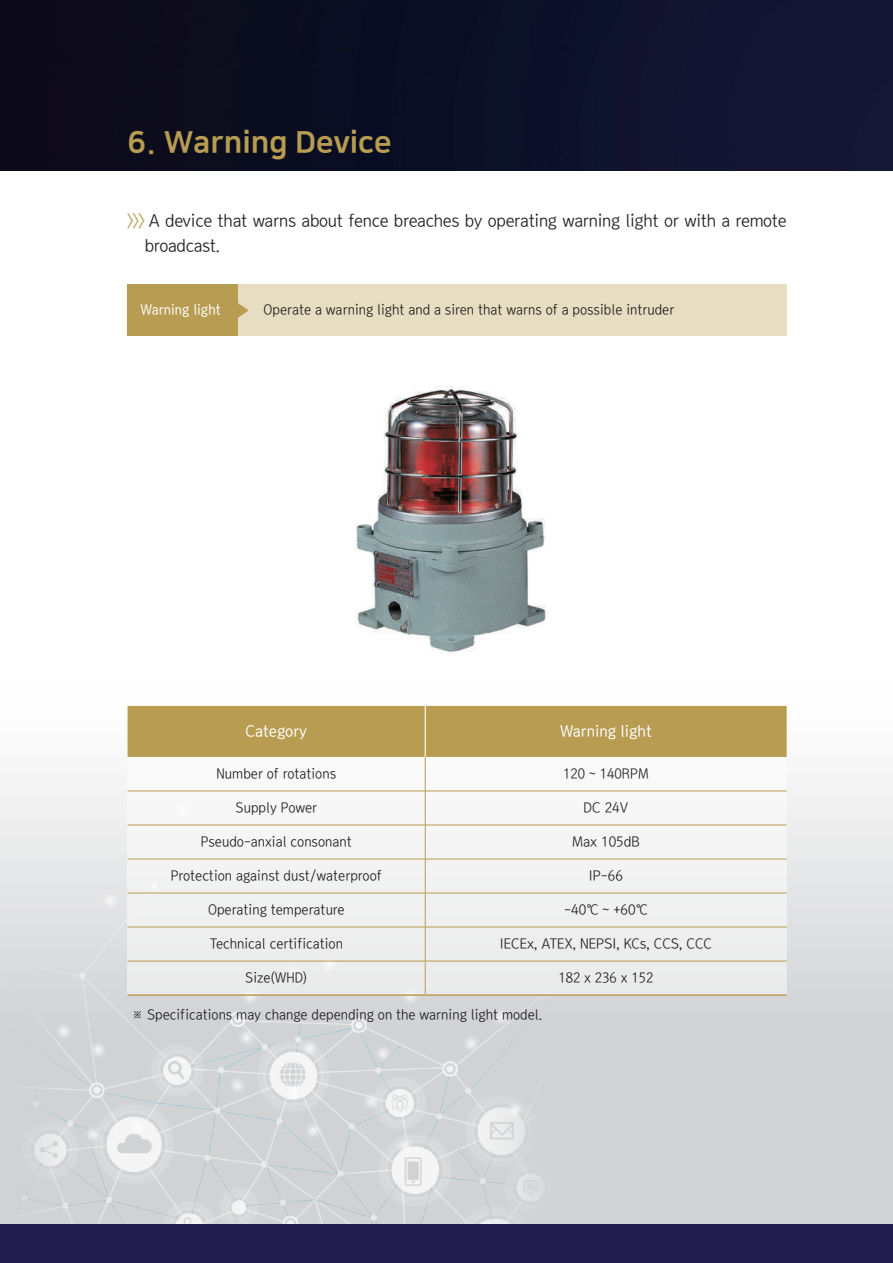
<style>
.page{position:relative;width:893px;height:1263px;background:#fff}
.page>*{position:absolute;margin:0;border:0;box-sizing:border-box;transform-origin:0 0}
.t1{font:30px "Nanum Square EB";color:#b79c52}
.t2{font:16.5px/25.5px "Korean GD12 R";letter-spacing:-.02em;color:#231f20}
.t3{font:15px "Korean GD13 R";color:#fff}
.t4{font:13.5px "Korean GD12 R";color:#231f20}
.t5{font:13.5px "Korean GD13 R";color:#fff}
.s1{color:#b79c52}
</style>
<div class="page">
<img style="left:0;top:0;width:893px;height:170px">
<div style="left:0;top:680px;width:893px;height:583px;background:linear-gradient(to bottom,#fdfdfd,#bfc1c4)"></div>
<img style="left:0;top:680px;width:787px;height:545px">
<hr style="left:892px;top:680px;width:1px;height:583px;background:#d1d2d4">
<div style="left:128px;top:706px;width:659px;height:289px;background:#f2f2f3"></div>
<div style="left:0;top:1225px;width:893px;height:38px;background:#221f50"></div>
<div style="left:128px;top:285px;width:110px;height:51px;background:#b79c52"></div>
<div style="left:238px;top:285px;width:549px;height:51px;background:#e7ddc0"></div>
<svg style="left:238px;top:303px;width:11px;height:15px"></svg>
<div style="left:128px;top:706px;width:659px;height:51px;background:#b79c52"></div>
<hr style="left:128px;top:994px;width:297px;height:2px;background:#b79c52">
<hr style="left:425px;top:994px;width:362px;height:2px;background:#b79c52">
<hr style="left:425px;top:706px;width:1px;height:51px;background:#fff">
<hr style="left:425px;top:757px;width:1px;height:34px;background:#b79c52">
<hr style="left:425px;top:791px;width:1px;height:34px;background:#b79c52">
<hr style="left:425px;top:825px;width:1px;height:34px;background:#b79c52">
<hr style="left:425px;top:859px;width:1px;height:34px;background:#b79c52">
<hr style="left:425px;top:893px;width:1px;height:34px;background:#b79c52">
<hr style="left:425px;top:927px;width:1px;height:34px;background:#b79c52">
<hr style="left:425px;top:961px;width:1px;height:33px;background:#b79c52">
<hr style="left:128px;top:791px;width:297px;height:1px;background:#b79c52">
<hr style="left:425px;top:791px;width:362px;height:1px;background:#b79c52">
<hr style="left:128px;top:825px;width:297px;height:1px;background:#b79c52">
<hr style="left:425px;top:825px;width:362px;height:1px;background:#b79c52">
<hr style="left:128px;top:859px;width:297px;height:1px;background:#b79c52">
<hr style="left:425px;top:859px;width:362px;height:1px;background:#b79c52">
<hr style="left:128px;top:893px;width:297px;height:1px;background:#b79c52">
<hr style="left:425px;top:893px;width:362px;height:1px;background:#b79c52">
<hr style="left:128px;top:927px;width:297px;height:1px;background:#b79c52">
<hr style="left:425px;top:927px;width:362px;height:1px;background:#b79c52">
<hr style="left:128px;top:961px;width:297px;height:1px;background:#b79c52">
<hr style="left:425px;top:961px;width:362px;height:1px;background:#b79c52">
<img style="left:354px;top:386px;width:192px;height:270px">
<h1 class="t1" style="left:128px;top:126px;width:265px">6. Warning Device</h1>
<p class="t2" style="left:145px;top:208px;width:643px;text-indent:-17px"><span class="s1">&gt;&gt;&gt;</span> A device that warns about fence breaches by operating warning light or with a remote broadcast.</p>
<p class="t5" style="left:141px;top:303px;width:82px">Warning light</p>
<p class="t4" style="left:264px;top:303px;width:412px">Operate a warning light and a siren that warns of a possible intruder</p>
<p class="t3" style="left:246px;top:723px;width:63px">Category</p>
<p class="t3" style="left:560px;top:723px;width:93px">Warning light</p>
<p class="t4" style="left:217px;top:767px;width:121px">Number of rotations</p>
<p class="t4" style="left:563px;top:767px;width:87px">120 ~ 140RPM</p>
<p class="t4" style="left:236px;top:801px;width:83px">Supply Power</p>
<p class="t4" style="left:583px;top:801px;width:46px">DC 24V</p>
<p class="t4" style="left:201px;top:835px;width:153px">Pseudo-anxial consonant</p>
<p class="t4" style="left:572px;top:835px;width:69px">Max 105dB</p>
<p class="t4" style="left:171px;top:869px;width:212px">Protection against dust/waterproof</p>
<p class="t4" style="left:589px;top:869px;width:36px">IP-66</p>
<p class="t4" style="left:208px;top:903px;width:138px">Operating temperature</p>
<p class="t4" style="left:564px;top:903px;width:85px">-40℃ ~ +60℃</p>
<p class="t4" style="left:210px;top:937px;width:135px">Technical certification</p>
<p class="t4" style="left:500px;top:937px;width:214px">IECEx, ATEX, NEPSI, KCs, CCS, CCC</p>
<p class="t4" style="left:245px;top:971px;width:64px">Size(WHD)</p>
<p class="t4" style="left:558px;top:971px;width:96px">182 x 236 x 152</p>
<p class="t4" style="left:132px;top:1008px;width:412px">※ Specifications may change depending on the warning light model.</p>
</div>
